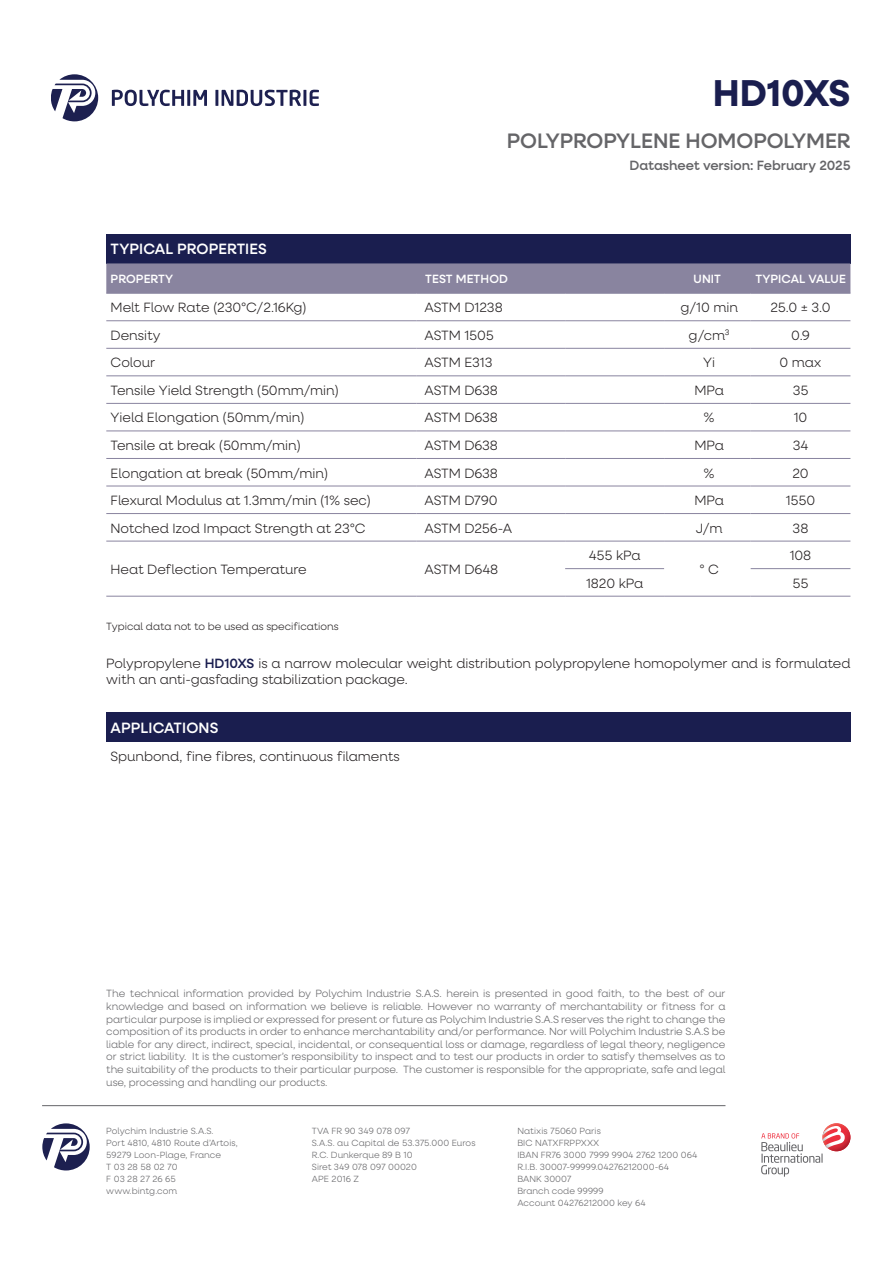
<style>
.page{position:relative;width:893px;height:1263px;background:#fff}
.page>*{position:absolute;margin:0;border:0;box-sizing:border-box;transform-origin:0 0}
.t1{font:700 37.5px "Neulis Neue";letter-spacing:-.01em;color:#1a1e4f}
.t2{font:500 21px "Neulis Neue";color:#656568}
.t3{font:500 15px "Neulis Neue";letter-spacing:.01em;color:#fff}
.t4{font:300 13.5px/16.2px "Neulis Neue";color:#231f20}
.t5{font:500 13.5px "Neulis Neue";color:#656568}
.t6{font:500 12px "Neulis Neue";letter-spacing:.01em;color:#fff}
.t7{font:300 10.5px/12.6px "Neulis Neue";color:#656568;text-align:justify}
.t8{font:300 10.5px "Neulis Neue";color:#231f20}
.t9{font:300 9px/12px "Neulis Neue";letter-spacing:.01em;color:#656568}
.s1{font-weight:500;color:#1a1e4f}
</style>
<div class="page">
<svg style="left:51px;top:74px;width:47px;height:47px"></svg>
<svg style="left:112px;top:90px;width:72px;height:16px"></svg>
<hr style="left:187px;top:90px;width:3px;height:16px;background:#1d2050">
<svg style="left:193px;top:90px;width:14px;height:16px"></svg>
<hr style="left:215px;top:90px;width:3px;height:16px;background:#1d2050">
<svg style="left:222px;top:90px;width:79px;height:16px"></svg>
<hr style="left:303px;top:90px;width:3px;height:16px;background:#1d2050">
<svg style="left:310px;top:90px;width:9px;height:16px"></svg>
<svg style="left:43px;top:1123px;width:47px;height:47px"></svg>
<div style="left:106px;top:234px;width:744px;height:29px;background:#1a1e4f"></div>
<div style="left:106px;top:263px;width:744px;height:30px;background:#89849f"></div>
<hr style="left:106px;top:320px;width:311px;height:1px;background:#89849f">
<hr style="left:417px;top:320px;width:148px;height:1px;background:#89849f">
<hr style="left:565px;top:320px;width:99px;height:1px;background:#89849f">
<hr style="left:664px;top:320px;width:87px;height:1px;background:#89849f">
<hr style="left:751px;top:320px;width:99px;height:1px;background:#89849f">
<hr style="left:106px;top:348px;width:311px;height:1px;background:#89849f">
<hr style="left:417px;top:348px;width:148px;height:1px;background:#89849f">
<hr style="left:565px;top:348px;width:99px;height:1px;background:#89849f">
<hr style="left:664px;top:348px;width:87px;height:1px;background:#89849f">
<hr style="left:751px;top:348px;width:99px;height:1px;background:#89849f">
<hr style="left:106px;top:375px;width:311px;height:1px;background:#89849f">
<hr style="left:417px;top:375px;width:148px;height:1px;background:#89849f">
<hr style="left:565px;top:375px;width:99px;height:1px;background:#89849f">
<hr style="left:664px;top:375px;width:87px;height:1px;background:#89849f">
<hr style="left:751px;top:375px;width:99px;height:1px;background:#89849f">
<hr style="left:106px;top:403px;width:311px;height:1px;background:#89849f">
<hr style="left:417px;top:403px;width:148px;height:1px;background:#89849f">
<hr style="left:565px;top:403px;width:99px;height:1px;background:#89849f">
<hr style="left:664px;top:403px;width:87px;height:1px;background:#89849f">
<hr style="left:751px;top:403px;width:99px;height:1px;background:#89849f">
<hr style="left:106px;top:431px;width:311px;height:1px;background:#89849f">
<hr style="left:417px;top:431px;width:148px;height:1px;background:#89849f">
<hr style="left:565px;top:431px;width:99px;height:1px;background:#89849f">
<hr style="left:664px;top:431px;width:87px;height:1px;background:#89849f">
<hr style="left:751px;top:431px;width:99px;height:1px;background:#89849f">
<hr style="left:106px;top:458px;width:311px;height:1px;background:#89849f">
<hr style="left:417px;top:458px;width:148px;height:1px;background:#89849f">
<hr style="left:565px;top:458px;width:99px;height:1px;background:#89849f">
<hr style="left:664px;top:458px;width:87px;height:1px;background:#89849f">
<hr style="left:751px;top:458px;width:99px;height:1px;background:#89849f">
<hr style="left:106px;top:486px;width:311px;height:1px;background:#89849f">
<hr style="left:417px;top:486px;width:148px;height:1px;background:#89849f">
<hr style="left:565px;top:486px;width:99px;height:1px;background:#89849f">
<hr style="left:664px;top:486px;width:87px;height:1px;background:#89849f">
<hr style="left:751px;top:486px;width:99px;height:1px;background:#89849f">
<hr style="left:565px;top:568px;width:99px;height:1px;background:#89849f">
<hr style="left:751px;top:568px;width:99px;height:1px;background:#89849f">
<hr style="left:106px;top:596px;width:311px;height:1px;background:#89849f">
<hr style="left:417px;top:596px;width:148px;height:1px;background:#89849f">
<hr style="left:565px;top:596px;width:99px;height:1px;background:#89849f">
<hr style="left:664px;top:596px;width:87px;height:1px;background:#89849f">
<hr style="left:751px;top:596px;width:99px;height:1px;background:#89849f">
<hr style="left:106px;top:513px;width:311px;height:1px;background:#89849f">
<hr style="left:417px;top:513px;width:148px;height:1px;background:#89849f">
<hr style="left:565px;top:513px;width:99px;height:1px;background:#89849f">
<hr style="left:664px;top:513px;width:87px;height:1px;background:#89849f">
<hr style="left:751px;top:513px;width:99px;height:1px;background:#89849f">
<hr style="left:106px;top:293px;width:311px;height:1px;background:#89849f">
<hr style="left:417px;top:293px;width:148px;height:1px;background:#89849f">
<hr style="left:565px;top:293px;width:99px;height:1px;background:#89849f">
<hr style="left:664px;top:293px;width:87px;height:1px;background:#89849f">
<hr style="left:751px;top:293px;width:99px;height:1px;background:#89849f">
<hr style="left:106px;top:541px;width:311px;height:1px;background:#89849f">
<hr style="left:417px;top:541px;width:148px;height:1px;background:#89849f">
<hr style="left:565px;top:541px;width:99px;height:1px;background:#89849f">
<hr style="left:664px;top:541px;width:87px;height:1px;background:#89849f">
<hr style="left:751px;top:541px;width:99px;height:1px;background:#89849f">
<div style="left:106px;top:712px;width:744px;height:29px;background:#1a1e4f"></div>
<hr style="left:42px;top:1105px;width:683px;height:1px;background:#656568">
<img style="left:828px;top:1123px;width:22px;height:26px">
<svg style="left:761px;top:1126px;width:84px;height:51px"></svg>
<h1 class="t1" style="left:713px;top:67px;width:139px">HD10XS</h1>
<h2 class="t2" style="left:507px;top:126px;width:345px">POLYPROPYLENE HOMOPOLYMER</h2>
<p class="t5" style="left:629px;top:156px;width:223px">Datasheet version: February 2025</p>
<h3 class="t3" style="left:111px;top:239px;width:158px">TYPICAL PROPERTIES</h3>
<p class="t6" style="left:111px;top:270px;width:64px">PROPERTY</p>
<p class="t6" style="left:425px;top:270px;width:84px">TEST METHOD</p>
<p class="t6" style="left:694px;top:270px;width:29px">UNIT</p>
<p class="t6" style="left:755px;top:270px;width:92px">TYPICAL VALUE</p>
<p class="t4" style="left:111px;top:299px;width:198px">Melt Flow Rate (230°C/2.16Kg)</p>
<p class="t4" style="left:424px;top:299px;width:80px">ASTM D1238</p>
<p class="t4" style="left:680px;top:299px;width:59px">g/10 min</p>
<p class="t4" style="left:770px;top:299px;width:62px">25.0 ± 3.0</p>
<p class="t4" style="left:111px;top:326px;width:52px">Density</p>
<p class="t4" style="left:424px;top:326px;width:71px">ASTM 1505</p>
<p class="t4" style="left:689px;top:326px;width:42px">g/cm³</p>
<p class="t4" style="left:791px;top:326px;width:20px">0.9</p>
<p class="t4" style="left:111px;top:354px;width:46px">Colour</p>
<p class="t4" style="left:424px;top:354px;width:70px">ASTM E313</p>
<p class="t4" style="left:703px;top:354px;width:13px">Yi</p>
<p class="t4" style="left:779px;top:354px;width:44px">0 max</p>
<p class="t4" style="left:111px;top:381px;width:230px">Tensile Yield Strength (50mm/min)</p>
<p class="t4" style="left:424px;top:381px;width:75px">ASTM D638</p>
<p class="t4" style="left:694px;top:381px;width:31px">MPa</p>
<p class="t4" style="left:793px;top:381px;width:17px">35</p>
<p class="t4" style="left:111px;top:409px;width:196px">Yield Elongation (50mm/min)</p>
<p class="t4" style="left:424px;top:409px;width:75px">ASTM D638</p>
<p class="t4" style="left:704px;top:409px;width:13px">%</p>
<p class="t4" style="left:794px;top:409px;width:15px">10</p>
<p class="t4" style="left:111px;top:437px;width:192px">Tensile at break (50mm/min)</p>
<p class="t4" style="left:424px;top:437px;width:75px">ASTM D638</p>
<p class="t4" style="left:694px;top:437px;width:31px">MPa</p>
<p class="t4" style="left:793px;top:437px;width:17px">34</p>
<p class="t4" style="left:111px;top:464px;width:219px">Elongation at break (50mm/min)</p>
<p class="t4" style="left:424px;top:464px;width:75px">ASTM D638</p>
<p class="t4" style="left:704px;top:464px;width:13px">%</p>
<p class="t4" style="left:792px;top:464px;width:18px">20</p>
<p class="t4" style="left:111px;top:492px;width:262px">Flexural Modulus at 1.3mm/min (1% sec)</p>
<p class="t4" style="left:424px;top:492px;width:75px">ASTM D790</p>
<p class="t4" style="left:694px;top:492px;width:31px">MPa</p>
<p class="t4" style="left:786px;top:492px;width:31px">1550</p>
<p class="t4" style="left:111px;top:519px;width:257px">Notched Izod Impact Strength at 23°C</p>
<p class="t4" style="left:424px;top:519px;width:89px">ASTM D256-A</p>
<p class="t4" style="left:696px;top:519px;width:28px">J/m</p>
<p class="t4" style="left:793px;top:519px;width:17px">38</p>
<p class="t4" style="left:111px;top:560px;width:197px">Heat Deflection Temperature</p>
<p class="t4" style="left:424px;top:560px;width:75px">ASTM D648</p>
<p class="t4" style="left:589px;top:547px;width:53px">455 kPa</p>
<p class="t4" style="left:790px;top:547px;width:23px">108</p>
<p class="t4" style="left:699px;top:560px;width:21px">° C</p>
<p class="t4" style="left:586px;top:574px;width:59px">1820 kPa</p>
<p class="t4" style="left:792px;top:574px;width:17px">55</p>
<p class="t8" style="left:106px;top:619px;width:234px">Typical data not to be used as specifications</p>
<p class="t4" style="left:106px;top:654px;width:746px">Polypropylene <span class="s1">HD10XS</span> is a narrow molecular weight distribution polypropylene homopolymer and is formulated with an anti-gasfading stabilization package.</p>
<h3 class="t3" style="left:111px;top:717px;width:109px">APPLICATIONS</h3>
<p class="t4" style="left:111px;top:747px;width:291px">Spunbond, fine fibres, continuous filaments</p>
<p class="t7" style="left:106px;top:987px;width:621px">The technical information provided by Polychim Industrie S.A.S. herein is presented in good faith, to the best of our knowledge and based on information we believe is reliable. However no warranty of merchantability or fitness for a particular purpose is implied or expressed for present or future as Polychim Industrie S.A.S reserves the right to change the composition of its products in order to enhance merchantability and/or performance. Nor will Polychim Industrie S.A.S be liable for any direct, indirect, special, incidental, or consequential loss or damage, regardless of legal theory, negligence or strict liability. It is the customer’s responsibility to inspect and to test our products in order to satisfy themselves as to the suitability of the products to their particular purpose. The customer is responsible for the appropriate, safe and legal use, processing and handling our products.</p>
<p class="t9" style="left:106px;top:1124px;width:133px">Polychim Industrie S.A.S.<br>Port 4810, 4810 Route d’Artois,<br>59279 Loon-Plage, France<br>T 03 28 58 02 70<br>F 03 28 27 26 65 www.bintg.com</p>
<p class="t9" style="left:312px;top:1124px;width:165px">TVA FR 90 349 078 097<br>S.A.S. au Capital de 53.375.000 Euros<br>R.C. Dunkerque 89 B 10<br>Siret 349 078 097 00020<br>APE 2016 Z</p>
<p class="t9" style="left:517px;top:1124px;width:181px">Natixis 75060 Paris<br>BIC NATXFRPPXXX<br>IBAN FR76 3000 7999 9904 2762 1200 064<br>R.I.B. 30007-99999.04276212000-64<br>BANK 30007<br>Branch code 99999<br>Account 04276212000 key 64</p>
</div>
